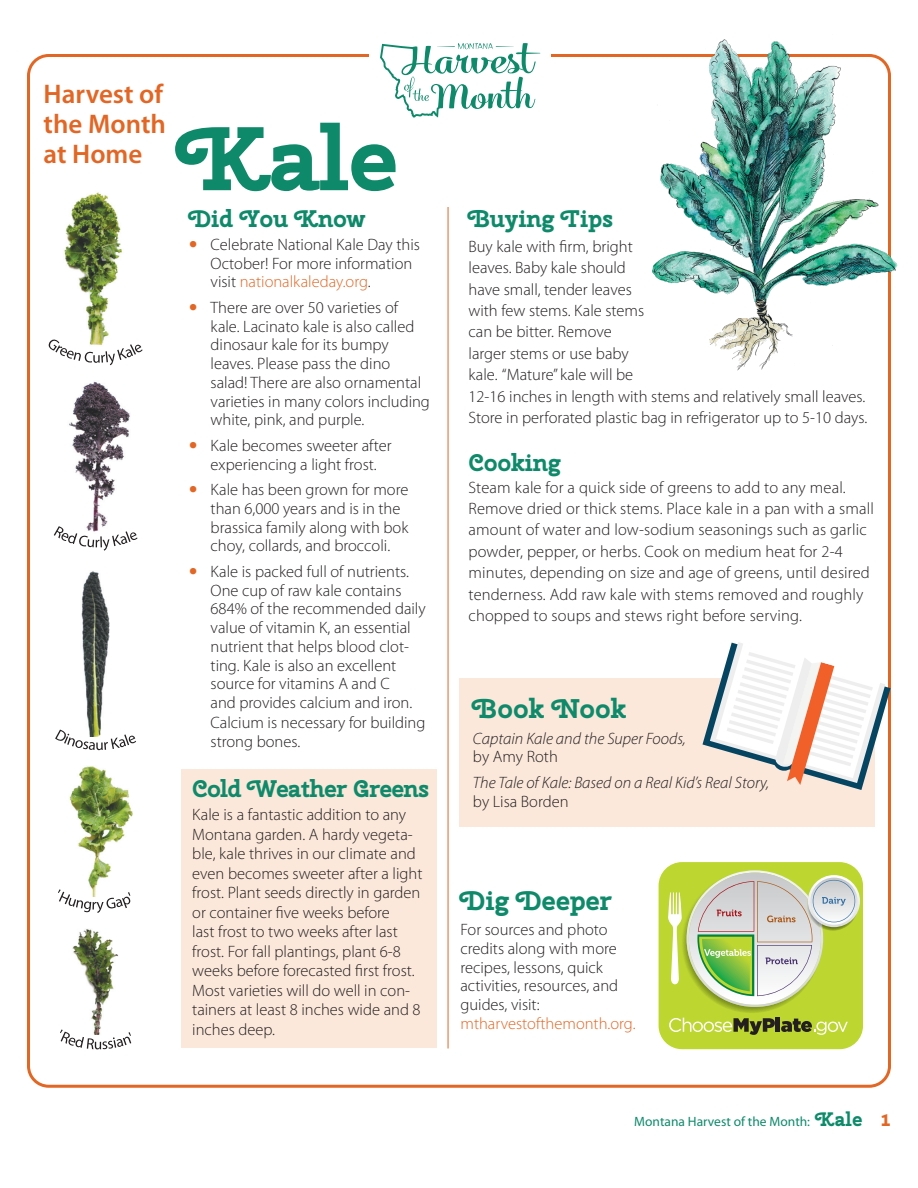
<style>
.page{position:relative;width:918px;height:1188px;background:#fff}
.page>*{position:absolute;margin:0;border:0;box-sizing:border-box;transform-origin:0 0}
.t1{font:700 90px "Cherry Swash";color:#0e8a6a;scale:1.05 1}
.t2{font:600 27px/30px "Myriad Pro";color:#e26624;text-align:justify}
.Body_text{font:700 27px "Cherry Swash";letter-spacing:-.01em;color:#0e8a6a}
.Heading_level_4{font:700 27px "Cherry Swash";color:#0e8a6a}
.Heading_level_2{font:700 24px "Cherry Swash";letter-spacing:-.01em;color:#0e8a6a}
.Body_text-2{font:700 24px "Cherry Swash";letter-spacing:-.03em;color:#0e8a6a}
.Body_text-3{font:700 24px "Cherry Swash";letter-spacing:-.01em;color:#0e8a6a}
.t3{font:700 21px "Cherry Swash";color:#e26624}
.Body_text-4{font:300 16.5px/21.5px "Myriad Pro";color:#231f20}
.Body_text__Bulleted{font:300 16.5px/18.8px "Myriad Pro";color:#231f20}
.Body_text__Bulleted-2{font:italic 300 16.5px/18.8px "Myriad Pro";color:#231f20}
.t4{font:13.5px "Myriad Pro";color:#0e8a6a}
.s1{font-weight:900;font-size:22.5px;color:#e26624}
.s2{color:#e26624}
.s3{font-style:normal}
.s4{font-family:"Cherry Swash";font-weight:700;font-size:19.5px}
</style>
<div class="page">
<div style="left:181px;top:770px;width:256px;height:278px;background:#fbe8da"></div>
<svg style="left:380px;top:43px;width:161px;height:75px"></svg>
<img style="left:648px;top:39px;width:250px;height:333px">
<div style="left:459px;top:678px;width:415px;height:149px;background:#fbe8da"></div>
<svg style="left:703px;top:640px;width:188px;height:150px"></svg>
<hr style="left:448px;top:207px;width:1px;height:841px;background:#e26624">
<img style="left:64px;top:192px;width:58px;height:147px">
<svg style="left:49px;top:339px;width:94px;height:26px"></svg>
<img style="left:69px;top:381px;width:61px;height:145px">
<svg style="left:54px;top:526px;width:84px;height:25px"></svg>
<img style="left:81px;top:571px;width:29px;height:159px">
<svg style="left:55px;top:730px;width:81px;height:20px"></svg>
<img style="left:69px;top:766px;width:64px;height:123px">
<svg style="left:58px;top:889px;width:73px;height:24px"></svg>
<img style="left:72px;top:929px;width:46px;height:100px">
<svg style="left:60px;top:1029px;width:71px;height:20px"></svg>
<svg style="left:659px;top:862px;width:204px;height:188px;background:#c1d277"></svg>
<p class="t2" style="left:44px;top:78px;width:124px">Harvest of the Month at Home</p>
<p class="t1" style="left:179px;top:98px;width:210px">Kale</p>
<p class="Heading_level_2" style="left:189px;top:202px;width:178px">Did You Know</p>
<p class="Body_text-4" style="left:211px;top:235px;width:211px;line-height:18.8px;text-indent:-22px"><span class="s1">•</span> Celebrate National Kale Day this<br>October! For more information visit <span class="s2">nationalkaleday.org</span>.</p>
<p class="Body_text-4" style="left:211px;top:298px;width:221px;line-height:18.8px;text-indent:-22px"><span class="s1">•</span> There are over 50 varieties of kale. Lacinato kale is also called dinosaur kale for its bumpy leaves. Please pass the dino salad! There are also ornamental varieties in many colors including white, pink, and purple.</p>
<p class="Body_text-4" style="left:189px;top:436px;width:204px;line-height:18.8px;text-align:center"><span class="s1">•</span> Kale becomes sweeter after experiencing a light frost.</p>
<p class="Body_text-4" style="left:211px;top:480px;width:199px;line-height:18.8px;text-indent:-22px"><span class="s1">•</span> Kale has been grown for more than 6,000 years and is in the brassica family along with bok choy, collards, and broccoli.</p>
<p class="Body_text-4" style="left:211px;top:562px;width:217px;line-height:18.9px;text-indent:-22px"><span class="s1">•</span> Kale is packed full of nutrients.<br>One cup of raw kale contains<br>684% of the recommended daily value of vitamin K, an essential nutrient that helps blood clot&shy;ting. Kale is also an excellent source for vitamins A and C<br>and provides calcium and iron.<br>Calcium is necessary for building strong bones.</p>
<p class="Body_text-2" style="left:192px;top:773px;width:239px">Cold Weather Greens</p>
<p class="Body_text-4" style="left:192px;top:805px;width:232px;line-height:19.5px">Kale is a fantastic addition to any<br>Montana garden. A hardy vegeta&shy;ble, kale thrives in our climate and even becomes sweeter after a light frost. Plant seeds directly in garden or container five weeks before<br>last frost to two weeks after last frost. For fall plantings, plant 6-8 weeks before forecasted first frost.<br>Most varieties will do well in con&shy;tainers at least 8 inches wide and 8 inches deep.</p>
<p class="Body_text-3" style="left:469px;top:202px;width:147px">Buying Tips</p>
<p class="Body_text-4" style="left:469px;top:236px;width:400px">Buy kale with firm, bright<br>leaves. Baby kale should<br>have small, tender leaves<br>with few stems. Kale stems<br>can be bitter. Remove<br>larger stems or use baby<br>kale. “Mature” kale will be<br>12-16 inches in length with stems and relatively small leaves.<br>Store in perforated plastic bag in refrigerator up to 5-10 days.</p>
<p class="Heading_level_2" style="left:469px;top:447px;width:94px">Cooking</p>
<p class="Body_text-4" style="left:469px;top:477px;width:407px">Steam kale for a quick side of greens to add to any meal.<br>Remove dried or thick stems. Place kale in a pan with a small amount of water and low-sodium seasonings such as garlic powder, pepper, or herbs. Cook on medium heat for 2-4 minutes, depending on size and age of greens, until desired tenderness. Add raw kale with stems removed and roughly chopped to soups and stews right before serving.</p>
<p class="Heading_level_4" style="left:473px;top:690px;width:155px">Book Nook</p>
<p class="Body_text__Bulleted-2" style="left:473px;top:729px;width:214px">Captain Kale and the Super Foods, <span class="s3">by Amy Roth</span></p>
<p class="Body_text__Bulleted-2" style="left:473px;top:773px;width:298px">The Tale of Kale: Based on a Real Kid’s Real Story, <span class="s3">by Lisa Borden</span></p>
<p class="Body_text" style="left:460px;top:882px;width:153px">Dig Deeper</p>
<p class="Body_text__Bulleted" style="left:460px;top:921px;width:177px">For sources and photo credits along with more recipes, lessons, quick activities, resources, and guides, visit: <span class="s2">mtharvestofthemonth.org.</span></p>
<p class="t4" style="left:634px;top:1113px;width:230px">Montana Harvest of the Month: <span class="s4">Kale</span></p>
<p class="t3" style="left:881px;top:1104px;width:12px">1</p>
</div>
